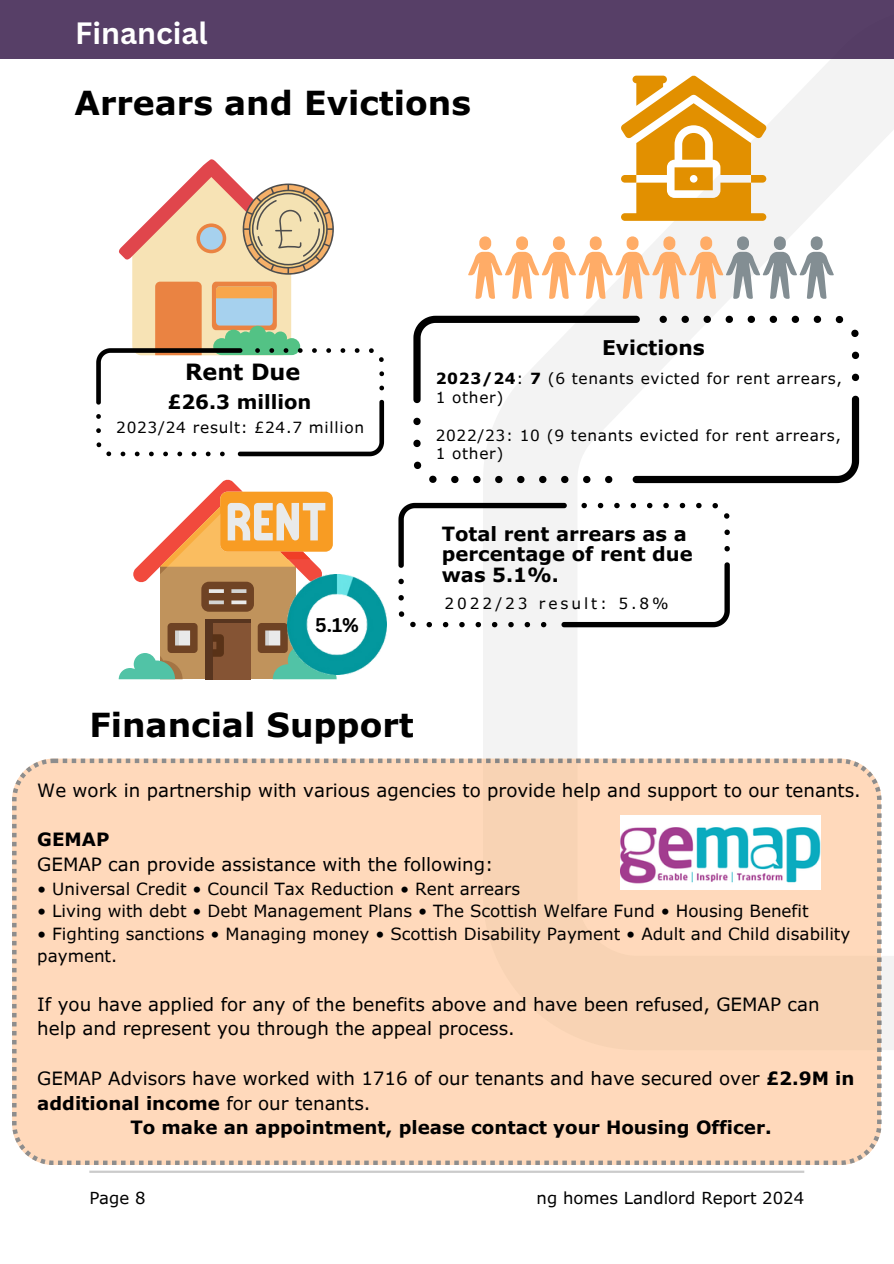
<style>
.page{position:relative;width:894px;height:1264px;background:#fff}
.page>*{position:absolute;margin:0;border:0;box-sizing:border-box;transform-origin:0 0}
.t1{font:700 33px "Verdana Pro";color:#000}
.t2{font:700 30px "Canva Sans";color:#fff}
.t3{font:700 22.35px "Verdana Pro";color:#000}
.t4{font:700 20.25px "Verdana Pro";letter-spacing:.005em;color:#000}
.t5{font:700 19.5px/20.9px "Verdana Pro";color:#000}
.t6{font:700 19.35px "Canva Sans";color:#000}
.t7{font:18.3px/24.8px "Verdana Pro";color:#000}
.t8{font:700 18.3px "Verdana Pro";color:#000}
.t9{font:16.8px/22.5px "Verdana Pro";color:#000}
.t10{font:16.5px "Verdana Pro";color:#000001}
.t11{font:15.3px/18.9px "Verdana Pro";letter-spacing:.045em;color:#000}
.t12{font:15.3px "Verdana Pro";letter-spacing:.19em;color:#000}
.s1{font-weight:700}
.s2{font-weight:400}
</style>
<div class="page">
<svg style="left:483px;top:58px;width:410px;height:992px"></svg>
<svg style="left:413px;top:316px;width:445px;height:167px"></svg>
<hr style="left:89px;top:1170px;width:715px;height:2px;background:#cbcbcb">
<svg style="left:96px;top:159px;width:288px;height:297px"></svg>
<svg style="left:620px;top:75px;width:146px;height:145px"></svg>
<svg style="left:468px;top:236px;width:181px;height:63px"></svg>
<svg style="left:725px;top:236px;width:108px;height:63px"></svg>
<div style="left:160px;top:566px;width:135px;height:113px;background:#c0935c"></div>
<div style="left:205px;top:619px;width:45px;height:60px;background:#855434"></div>
<div style="left:205px;top:619px;width:7px;height:60px;background:#58351f"></div>
<div style="left:220px;top:491px;width:113px;height:60px;background:#f89c23;border-radius:8px"></div>
<hr style="left:205px;top:619px;width:45px;height:4px;background:#58351f">
<svg style="left:258px;top:623px;width:78px;height:56px"></svg>
<svg style="left:119px;top:623px;width:78px;height:56px"></svg>
<svg style="left:212px;top:634px;width:12px;height:22px"></svg>
<svg style="left:133px;top:479px;width:192px;height:132px"></svg>
<img style="left:287px;top:574px;width:99px;height:100px">
<div style="left:308px;top:595px;width:58px;height:58px;background:#fff;border-radius:50%"></div>
<svg style="left:398px;top:503px;width:331px;height:124px"></svg>
<div style="left:0;top:0;width:893px;height:58px;background:#573f67"></div>
<div style="left:12px;top:758px;width:869px;height:406px;background:#ffd9bb"></div>
<img style="left:620px;top:815px;width:200px;height:74px">
<h5 class="t2" style="left:75px;top:12px;width:134px">Financial</h5>
<h4 class="t1" style="left:74px;top:82px;width:398px">Arrears and Evictions</h4>
<h2 class="t3" style="left:185px;top:357px;width:117px">Rent Due</h2>
<p class="t5" style="left:167px;top:390px;width:145px">£26.3 million</p>
<p class="t11" style="left:116px;top:417px;width:249px">2023/24 result: £24.7 million</p>
<h2 class="t6" style="left:315px;top:611px;width:45px">5.1%</h2>
<p class="t4" style="left:602px;top:335px;width:104px">Evictions</p>
<h4 class="t11" style="left:435px;top:368px;width:408px"><span class="s1">2023/24</span>: <span class="s1">7</span> (6 tenants evicted for rent arrears,<br>1 other)</h4>
<p class="t11" style="left:435px;top:425px;width:407px">2022/23: 10 (9 tenants evicted for rent arrears,<br>1 other)</p>
<p class="t5" style="left:441px;top:522px;width:252px">Total rent arrears as a percentage of rent due was 5.1%.</p>
<h3 class="t12" style="left:444px;top:594px;width:226px">2022/23 result: 5.8%</h3>
<p class="t1" style="left:89px;top:703px;width:326px">Financial Support</p>
<p class="t7" style="left:37px;top:777px;width:824px">We work in partnership with various agencies to provide help and support to our tenants.</p>
<p class="t8" style="left:37px;top:827px;width:74px">GEMAP</p>
<h2 class="t7" style="left:37px;top:851px;width:457px">GEMAP can provide assistance with the following:</h2>
<p class="t9" style="left:37px;top:876px;width:484px">• Universal Credit • Council Tax Reduction • Rent arrears</p>
<p class="t9" style="left:37px;top:899px;width:772px">• Living with debt • Debt Management Plans • The Scottish Welfare Fund • Housing Benefit</p>
<p class="t9" style="left:37px;top:921px;width:814px">• Fighting sanctions • Managing money • Scottish Disability Payment • Adult and Child disability payment.</p>
<h3 class="t7" style="left:37px;top:990px;width:783px">If you have applied for any of the benefits above and have been refused, GEMAP can help and represent you through the appeal process.</h3>
<p class="t7" style="left:37px;top:1065px;width:818px">GEMAP Advisors have worked with 1716 of our tenants and have secured over <span class="s1">£2.9M in</span></p>
<p class="t8" style="left:37px;top:1091px;width:334px">additional income <span class="s2">for our tenants.</span></p>
<p class="t8" style="left:130px;top:1115px;width:642px">To make an appointment, please contact your Housing Officer.</p>
<p class="t10" style="left:89px;top:1187px;width:58px">Page 8</p>
<h1 class="t10" style="left:536px;top:1187px;width:269px">ng homes Landlord Report 2024</h1>
</div>
